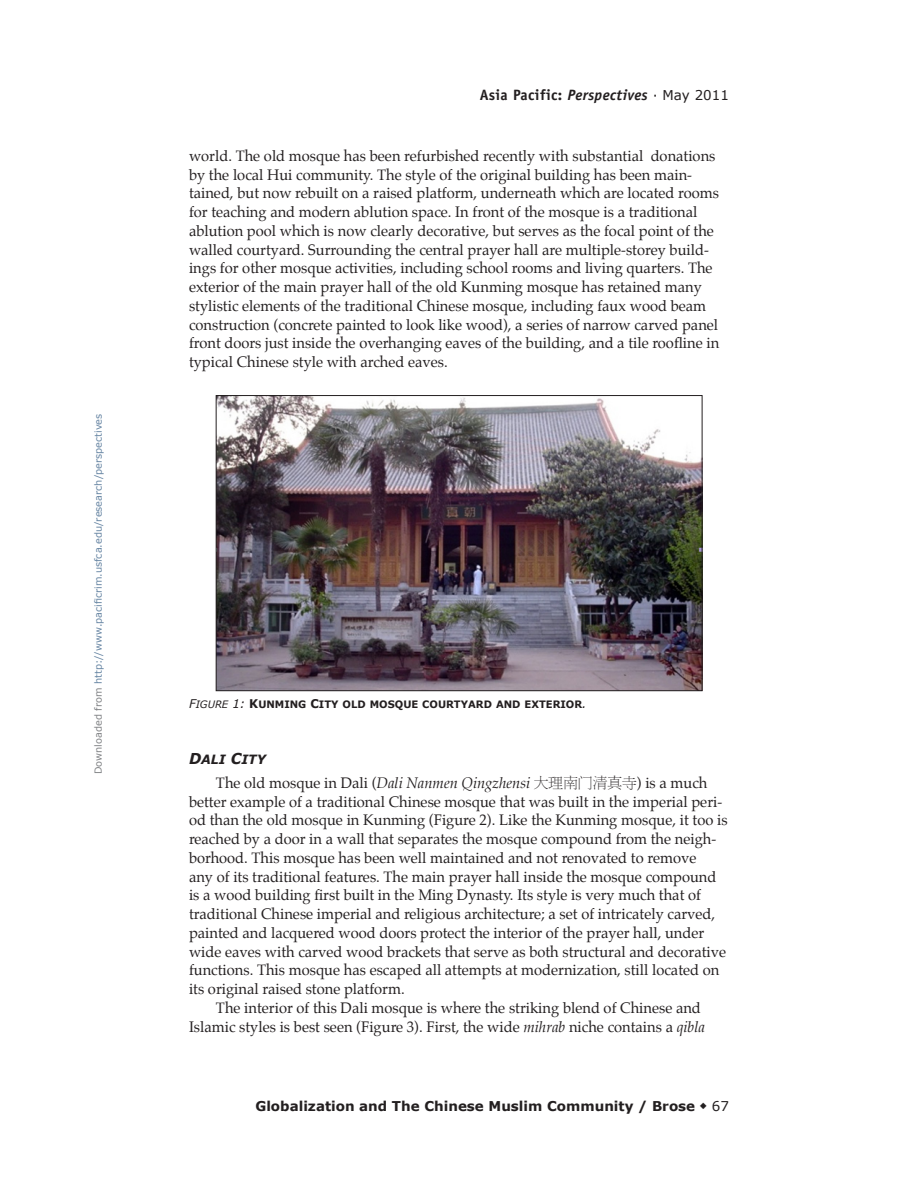
<style>
.page{position:relative;width:918px;height:1188px;background:#fff}
.page>*{position:absolute;margin:0;border:0;box-sizing:border-box;transform-origin:0 0}
.Text_BODY_indent{font:15px/18.8px "Palatino";color:#231f20}
.t1{font:700 15px "Officina Sans";letter-spacing:.025em;color:#231f20}
.t2{font:700 13.5px "Verdana";color:#231f20}
.Heading_TEXT_1{font:12.75px "Verdana Bold Italic SC850";color:#231f20}
.FIGURE_Caption{font:10.2px "Verdana Bold SC850";color:#231f20}
.t3{font:9.75px "Verdana";color:#6685a3}
.s1{color:#808285}
.s2{font-style:italic}
.s3{font-family:"Verdana";font-weight:400;font-size:13.5px}
.s4{font-family:"Verdana Italic SC850";font-size:12px}
.s5{font-family:"Verdana Italic SC850"}
.s6{font-size:12px}
.s7{font-size:15px}
.s8{font-family:"FZBSJW GB1 0"}
.s9{font-weight:400}
</style>
<div class="page">
<img style="left:218px;top:397px;width:482px;height:292px">
<div style="left:216px;top:395px;width:486px;height:296px;border:1px solid #231f20"></div>
<p class="t3" style="left:92px;top:774px;width:362px;rotate:-90deg"><span class="s1">Downloaded from</span> http://www.pacificrim.usfca.edu/research/perspectives</p>
<p class="t1" style="left:480px;top:85px;width:251px">Asia Pacific: <span class="s2">Perspectives</span> <span class="s3">∙ May 2011</span></p>
<p class="Text_BODY_indent" style="left:189px;top:146px;width:532px">world. The old mosque has been refurbished recently with substantial donations by the local Hui community. The style of the original building has been main&shy;tained, but now rebuilt on a raised platform, underneath which are located rooms for teaching and modern ablution space. In front of the mosque is a traditional ablution pool which is now clearly decorative, but serves as the focal point of the walled courtyard. Surrounding the central prayer hall are multiple-storey build&shy;ings for other mosque activities, including school rooms and living quarters. The exterior of the main prayer hall of the old Kunming mosque has retained many stylistic elements of the traditional Chinese mosque, including faux wood beam construction (concrete painted to look like wood), a series of narrow carved panel front doors just inside the overhanging eaves of the building, and a tile roofline in typical Chinese style with arched eaves.</p>
<p class="FIGURE_Caption" style="left:189px;top:698px;width:399px"><span class="s4">F</span><span class="s5">IGURE</span> <span class="s4">1:</span> <span class="s6">K</span>UNMING <span class="s6">C</span>ITY OLD MOSQUE COURTYARD AND EXTERIOR<span class="s4">.</span></p>
<p class="Heading_TEXT_1" style="left:189px;top:751px;width:78px"><span class="s7">D</span>ali <span class="s7">C</span>ity</p>
<p class="Text_BODY_indent" style="left:189px;top:773px;width:540px;text-indent:27px">The old mosque in Dali (<span class="s2">Dali Nanmen Qingzhensi</span> <span class="s8">大理南门清真寺</span>) is a much better example of a traditional Chinese mosque that was built in the imperial peri&shy;od than the old mosque in Kunming (Figure 2). Like the Kunming mosque, it too is reached by a door in a wall that separates the mosque compound from the neigh&shy;borhood. This mosque has been well maintained and not renovated to remove<br>any of its traditional features. The main prayer hall inside the mosque compound is a wood building first built in the Ming Dynasty. Its style is very much that of traditional Chinese imperial and religious architecture; a set of intricately carved, painted and lacquered wood doors protect the interior of the prayer hall, under wide eaves with carved wood brackets that serve as both structural and decorative functions. This mosque has escaped all attempts at modernization, still located on its original raised stone platform.</p>
<p class="Text_BODY_indent" style="left:189px;top:998px;width:518px;text-align:right">The interior of this Dali mosque is where the striking blend of Chinese and<br>Islamic styles is best seen (Figure 3). First, the wide <span class="s2">mihrab</span> niche contains a <span class="s2">qibla</span></p>
<p class="t2" style="left:255px;top:1097px;width:475px">Globalization and The Chinese Muslim Community / Brose ◆ <span class="s9">67</span></p>
</div>
